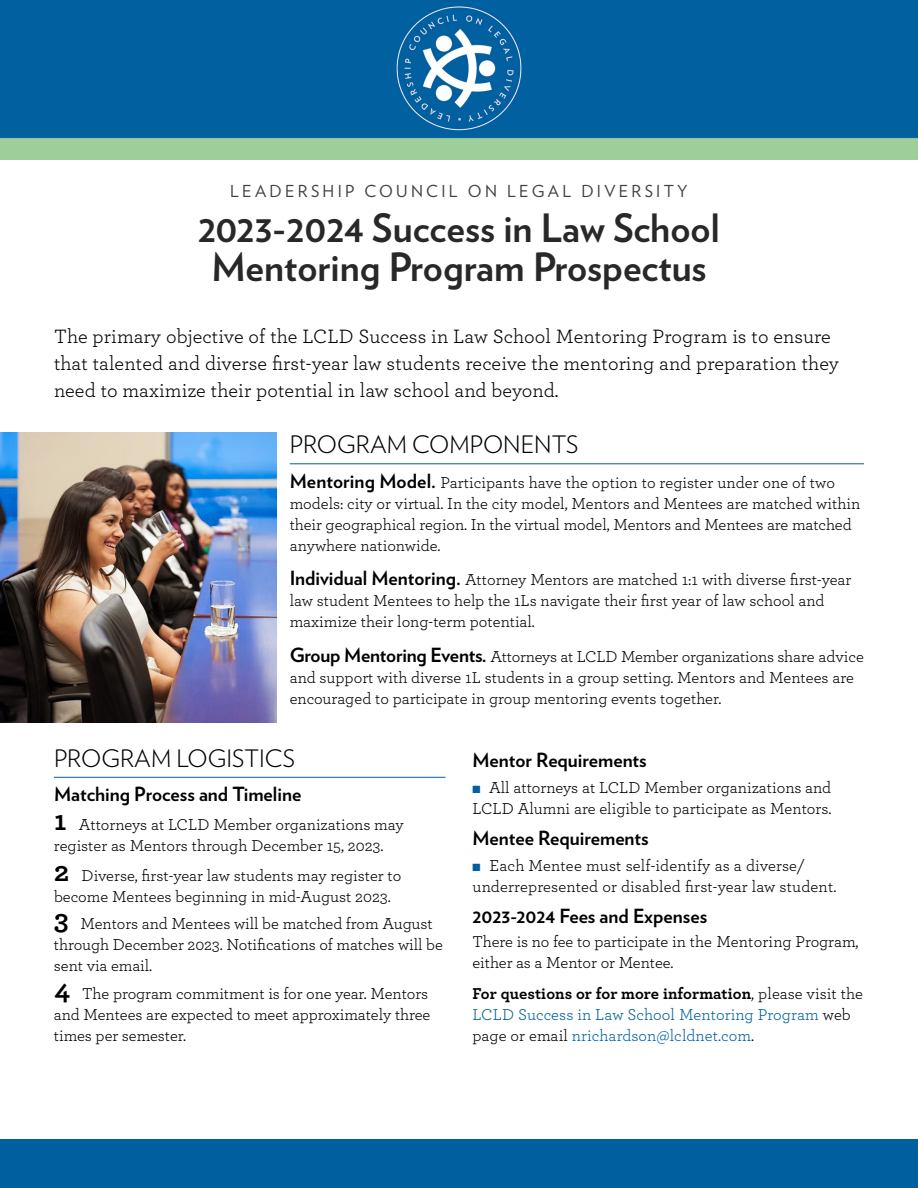
<style>
.page{position:relative;width:918px;height:1188px;background:#fff}
.page>*{position:absolute;margin:0;border:0;box-sizing:border-box;transform-origin:0 0}
.t1{font:700 39px/39px "Verlag";color:#292829;text-align:center}
.t2{font:300 24px "Verlag";color:#000}
.t3{font:20.25px/27px "Archer";letter-spacing:.005em;color:#000}
.t4{font:700 19.5px "Verlag";color:#000}
.t5{font:16.5px/21px "Archer";letter-spacing:-.005em;color:#000}
.t6{font:16.5px/21px "Archer";letter-spacing:.005em;color:#00609f}
.t7{font:16.5px "Verlag";letter-spacing:.2em;color:#414042}
.s1{font-family:"Verlag";font-weight:700;font-size:19.5px}
.s2{font-weight:700;font-size:28.5px}
.s3{color:#0060a0}
.s4{font-weight:700;color:#000}
.s5{color:#000}
</style>
<div class="page">
<img style="left:0;top:0;width:918px;height:159px">
<hr style="left:290px;top:463px;width:574px;height:1px;background:#0060a0">
<hr style="left:54px;top:777px;width:392px;height:1px;background:#0060a0">
<img style="left:0;top:433px;width:276px;height:289px">
<div style="left:0;top:1140px;width:918px;height:48px;background:#00609f"></div>
<p class="t7" style="left:230px;top:179px;width:459px">LEADERSHIP COUNCIL ON LEGAL DIVERSITY</p>
<h1 class="t1" style="left:198px;top:206px;width:523px">2023-2024 Success in Law School<br>Mentoring Program Prospectus</h1>
<p class="t3" style="left:54px;top:322px;width:787px">The primary objective of the LCLD Success in Law School Mentoring Program is to ensure that talented and diverse first-year law students receive the mentoring and preparation they need to maximize their potential in law school and beyond.</p>
<h2 class="t2" style="left:290px;top:427px;width:290px">PROGRAM COMPONENTS</h2>
<p class="t5" style="left:290px;top:471px;width:572px"><span class="s1">Mentoring Model.</span> Participants have the option to register under one of two models: city or virtual. In the city model, Mentors and Mentees are matched within their geographical region. In the virtual model, Mentors and Mentees are matched anywhere nationwide.</p>
<p class="t5" style="left:290px;top:569px;width:563px"><span class="s1">Individual Mentoring.</span> Attorney Mentors are matched 1:1 with diverse first-year law student Mentees to help the 1Ls navigate their first year of law school and maximize their long-term potential.</p>
<p class="t5" style="left:290px;top:645px;width:576px"><span class="s1">Group Mentoring Events.</span> Attorneys at LCLD Member organizations share advice and support with diverse 1L students in a group setting. Mentors and Mentees are encouraged to participate in group mentoring events together.</p>
<h2 class="t2" style="left:54px;top:741px;width:243px">PROGRAM LOGISTICS</h2>
<p class="t4" style="left:54px;top:779px;width:249px">Matching Process and Timeline</p>
<p class="t5" style="left:54px;top:813px;width:351px"><span class="s2">1</span> Attorneys at LCLD Member organizations may register as Mentors through December 15, 2023.</p>
<p class="t5" style="left:54px;top:864px;width:349px"><span class="s2">2</span> Diverse, first-year law students may register to become Mentees beginning in mid-August 2023.</p>
<p class="t5" style="left:54px;top:913px;width:391px"><span class="s2">3</span> Mentors and Mentees will be matched from August through December 2023. Notifications of matches will be sent via email.</p>
<p class="t5" style="left:54px;top:982px;width:378px"><span class="s2">4</span> The program commitment is for one year. Mentors and Mentees are expected to meet approximately three times per semester.</p>
<p class="t4" style="left:472px;top:744px;width:176px">Mentor Requirements</p>
<p class="t5" style="left:472px;top:776px;width:360px"><span class="s3">■</span> All attorneys at LCLD Member organizations and<br>LCLD Alumni are eligible to participate as Mentors.</p>
<p class="t4" style="left:472px;top:822px;width:178px">Mentee Requirements</p>
<p class="t5" style="left:472px;top:854px;width:365px"><span class="s3">■</span> Each Mentee must self-identify as a diverse/ underrepresented or disabled first-year law student.</p>
<p class="t4" style="left:472px;top:900px;width:236px">2023-2024 Fees and Expenses</p>
<p class="t5" style="left:472px;top:930px;width:388px">There is no fee to participate in the Mentoring Program, either as a Mentor or Mentee.</p>
<p class="t6" style="left:472px;top:982px;width:392px"><span class="s4">For questions or for more information</span><span class="s5">, please visit the<br></span>LCLD Success in Law School Mentoring Program <span class="s5">web page or email</span> nrichardson@lcldnet.com<span class="s5">.</span></p>
</div>
